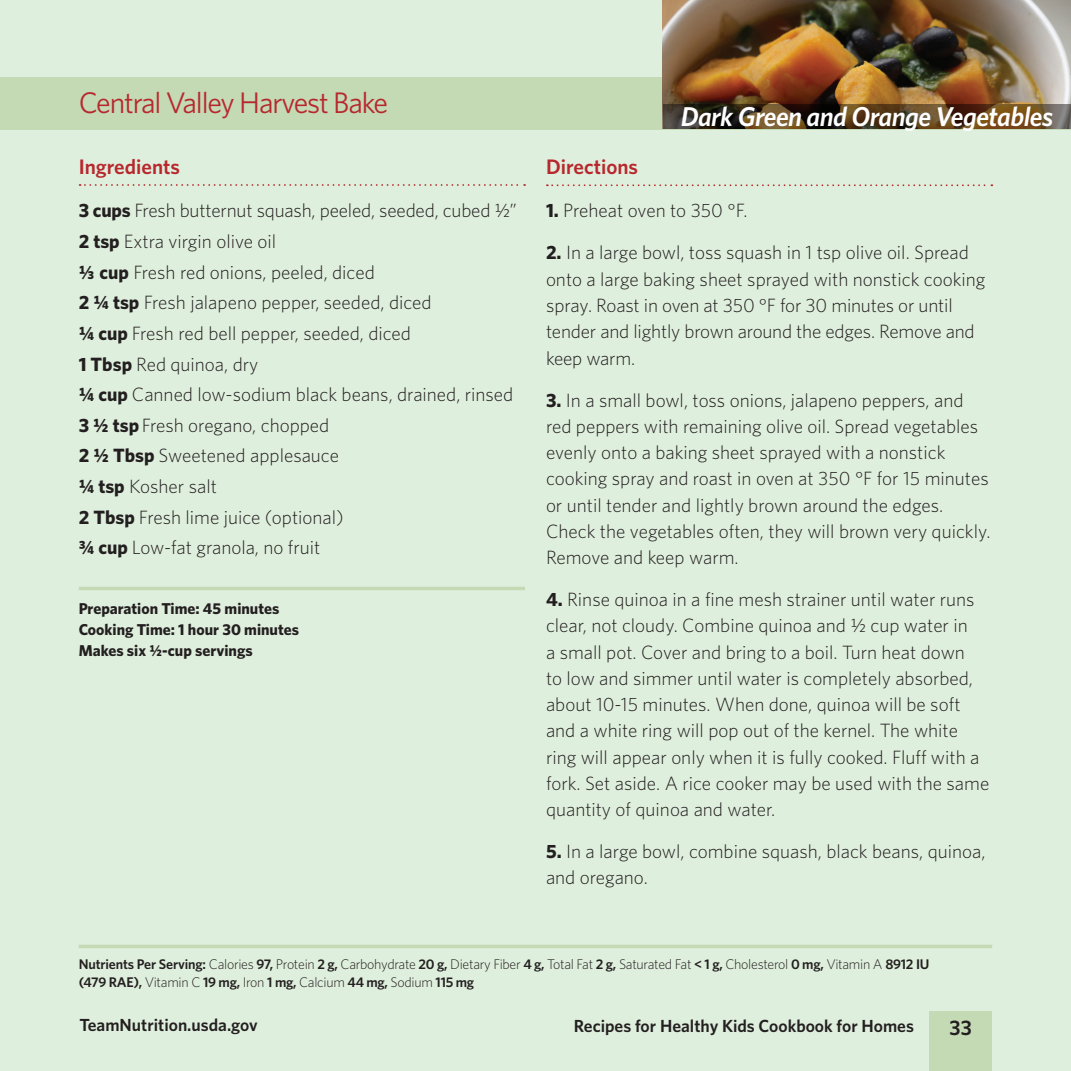
<style>
.page{position:relative;width:1071px;height:1071px;background:#dfefdd}
.page>*{position:absolute;margin:0;border:0;box-sizing:border-box;transform-origin:0 0}
.t1{font:29.75px "Whitney HTF";letter-spacing:-.04em;color:#b7282e}
.t2{font:italic 600 27.3px "Whitney HTF";letter-spacing:-.02em;color:#fff}
.Sub1{font:600 21px "Whitney HTF";color:#b7282e}
.t3{font:600 21px "Whitney HTF";color:#231f20}
.Ingredients{font:300 19.25px/26.2px "Whitney HTF";color:#231f20}
.t4{font:600 17.5px "Whitney HTF";color:#231f20}
.Ingredients-2{font:700 15.75px "Whitney HTF";color:#231f20}
.t5{font:300 14px/17.5px "Whitney HTF";letter-spacing:-.02em;color:#231f20}
.s1{font-weight:700}
.s2{font-family:"Whitney Numeric"}
.s3{font-family:"Whitney Numeric";font-weight:700}
.s4{font-weight:600}
</style>
<div class="page">
<div style="left:929px;top:1011px;width:63px;height:60px;background:#c3dab5"></div>
<div style="left:0;top:77px;width:1071px;height:52px;background:#c3dab5"></div>
<img style="left:663px;top:0;width:408px;height:104px">
<svg style="left:663px;top:104px;width:408px;height:25px;background:#503a21"></svg>
<svg style="left:80px;top:184px;width:445px;height:2px"></svg>
<svg style="left:547px;top:184px;width:445px;height:2px"></svg>
<hr style="left:79px;top:945px;width:913px;height:3px;background:#c3dab5">
<hr style="left:79px;top:587px;width:446px;height:3px;background:#c3dab5">
<h1 class="t1" style="left:79px;top:85px;width:311px">Central Valley Harvest Bake</h1>
<p class="Sub1" style="left:79px;top:154px;width:103px">Ingredients</p>
<p class="Ingredients" style="left:79px;top:197px;width:440px"><span class="s1">3 cups</span> Fresh butternut squash, peeled, seeded, cubed <span class="s2">½</span>”</p>
<p class="Ingredients" style="left:79px;top:228px;width:199px"><span class="s1">2 tsp</span> Extra virgin olive oil</p>
<p class="Ingredients" style="left:79px;top:259px;width:298px"><span class="s3">L</span> <span class="s1">cup</span> Fresh red onions, peeled, diced</p>
<p class="Ingredients" style="left:79px;top:289px;width:354px"><span class="s1">2</span> <span class="s3">¼</span> <span class="s1">tsp</span> Fresh jalapeno pepper, seeded, diced</p>
<p class="Ingredients" style="left:79px;top:320px;width:334px"><span class="s3">¼</span> <span class="s1">cup</span> Fresh red bell pepper, seeded, diced</p>
<p class="Ingredients" style="left:79px;top:350px;width:181px"><span class="s1">1 Tbsp</span> Red quinoa, dry</p>
<p class="Ingredients" style="left:79px;top:381px;width:436px"><span class="s3">¼</span> <span class="s1">cup</span> Canned low-sodium black beans, drained, rinsed</p>
<p class="Ingredients" style="left:79px;top:412px;width:252px"><span class="s1">3</span> <span class="s3">½</span> <span class="s1">tsp</span>Fresh oregano, chopped</p>
<p class="Ingredients" style="left:79px;top:442px;width:262px"><span class="s1">2</span> <span class="s3">½</span> <span class="s1">Tbsp</span> Sweetened applesauce</p>
<p class="Ingredients" style="left:79px;top:473px;width:140px"><span class="s3">¼</span> <span class="s1">tsp</span> Kosher salt</p>
<p class="Ingredients" style="left:79px;top:504px;width:267px"><span class="s1">2 Tbsp</span> Fresh lime juice (optional)</p>
<p class="Ingredients" style="left:79px;top:534px;width:243px"><span class="s3">O</span> <span class="s1">cup</span> Low-fat granola, no fruit</p>
<p class="Ingredients-2" style="left:79px;top:599px;width:202px">Preparation Time: 45 minutes</p>
<p class="Ingredients-2" style="left:79px;top:620px;width:222px">Cooking Time: 1 hour 30 minutes</p>
<p class="Ingredients-2" style="left:79px;top:641px;width:175px">Makes six <span class="s2">K</span>-cup servings</p>
<p class="Sub1" style="left:546px;top:154px;width:94px">Directions</p>
<h2 class="t2" style="left:681px;top:100px;width:374px">Dark Green and Orange Vegetables</h2>
<p class="Ingredients" style="left:546px;top:197px;width:203px"><span class="s1">1.</span> Preheat oven to 350 °F.</p>
<p class="Ingredients" style="left:546px;top:239px;width:441px"><span class="s1">2.</span> In a large bowl, toss squash in 1 tsp olive oil. Spread onto a large baking sheet sprayed with nonstick cooking spray. Roast in oven at 350 °F for 30 minutes or until tender and lightly brown around the edges. Remove and keep warm.</p>
<p class="Ingredients" style="left:546px;top:386px;width:446px"><span class="s1">3.</span> In a small bowl, toss onions, jalapeno peppers, and red peppers with remaining olive oil. Spread vegetables evenly onto a baking sheet sprayed with a nonstick cooking spray and roast in oven at 350 °F for 15 minutes or until tender and lightly brown around the edges.<br>Check the vegetables often, they will brown very quickly.<br>Remove and keep warm.</p>
<p class="Ingredients" style="left:546px;top:586px;width:445px"><span class="s1">4.</span> Rinse quinoa in a fine mesh strainer until water runs clear, not cloudy. Combine quinoa and <span class="s2">½</span> cup water in<br>a small pot. Cover and bring to a boil. Turn heat down<br>to low and simmer until water is completely absorbed, about 10-15 minutes. When done, quinoa will be soft and a white ring will pop out of the kernel. The white ring will appear only when it is fully cooked. Fluff with a fork. Set aside. A rice cooker may be used with the same quantity of quinoa and water.</p>
<p class="Ingredients" style="left:546px;top:838px;width:441px"><span class="s1">5.</span> In a large bowl, combine squash, black beans, quinoa, and oregano.</p>
<p class="t5" style="left:79px;top:955px;width:852px"><span class="s4">Nutrients Per Serving:</span> Calories <span class="s4">97,</span> Protein <span class="s4">2 g,</span> Carbohydrate <span class="s4">20 g,</span> Dietary Fiber <span class="s4">4 g,</span> Total Fat <span class="s4">2 g,</span> Saturated Fat <span class="s4">&lt; 1 g,</span> Cholesterol <span class="s4">0 mg,</span> Vitamin A <span class="s4">8912 IU (479 RAE),</span> Vitamin C <span class="s4">19 mg,</span> Iron <span class="s4">1 mg,</span> Calcium <span class="s4">44 mg,</span> Sodium <span class="s4">115 mg</span></p>
<p class="t4" style="left:79px;top:1014px;width:180px">TeamNutrition.usda.gov</p>
<p class="t4" style="left:574px;top:1016px;width:342px">Recipes for Healthy Kids Cookbook for Homes</p>
<p class="t3" style="left:950px;top:1015px;width:24px">33</p>
</div>
